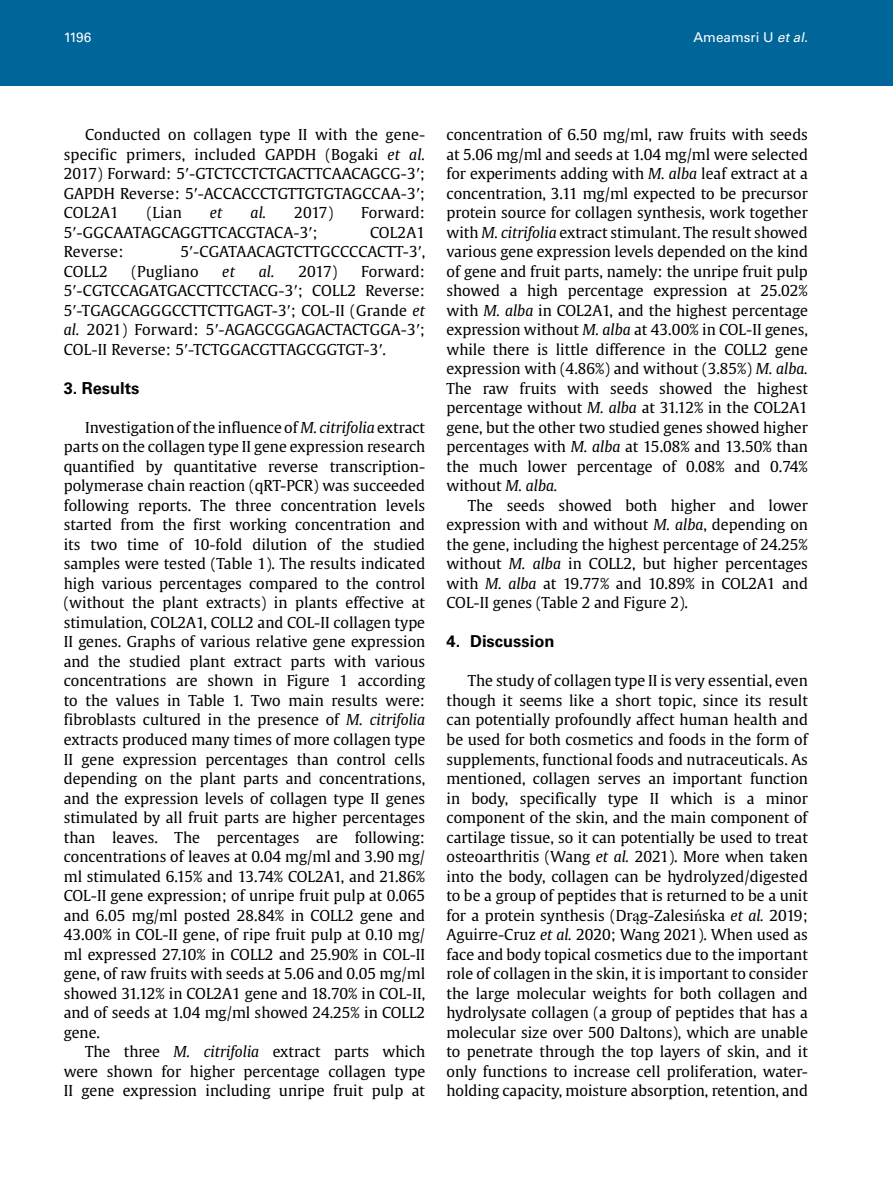
<style>
.page{position:relative;width:893px;height:1191px;background:#fff}
.page>*{position:absolute;margin:0;border:0;box-sizing:border-box;transform-origin:0 0}
.t1{font:700 16.5px "Univers LT Std";color:#000}
.t2{font:15px/19.5px "Gulliver";color:#000;text-align:justify}
.t3{font:italic 15px "Gulliver";color:#000}
.t4{font:13.5px "Univers LT Std";color:#fff}
.s1{font-style:italic}
.s2{font-family:"Times New Roman";font-size:16.5px}
</style>
<div class="page">
<div style="left:0;top:0;width:893px;height:85px;background:#069"></div>
<p class="t4" style="left:64px;top:30px;width:29px">1196</p>
<p class="t4" style="left:693px;top:30px;width:119px">Ameamsri U <span class="s1">etal.</span></p>
<p class="t2" style="left:64px;top:125px;width:363px;text-indent:21px">Conducted on collagen type II with the gene&shy;specific primers, included GAPDH (Bogaki <span class="s1">et al.<br></span>2017) Forward: 5<span class="s2">′</span>-GTCTCCTCTGACTTCAACAGCG-3<span class="s2">′</span>; GAPDH Reverse: 5<span class="s2">′</span>-ACCACCCTGTTGTGTAGCCAA-3<span class="s2">′</span>; COL2A1</p>
<p class="t2" style="left:147px;top:203px;width:37px">(Lian</p>
<p class="t3" style="left:210px;top:204px;width:14px">et</p>
<p class="t2" style="left:250px;top:203px;width:84px"><span class="s1">al.</span> 2017)</p>
<p class="t2" style="left:361px;top:203px;width:65px">Forward:</p>
<p class="t2" style="left:64px;top:222px;width:255px">5<span class="s2">′</span>-GGCAATAGCAGGTTCACGTACA-3<span class="s2">′</span>;</p>
<p class="t2" style="left:370px;top:222px;width:57px">COL2A1</p>
<p class="t2" style="left:64px;top:242px;width:61px">Reverse:</p>
<p class="t2" style="left:180px;top:242px;width:246px">5<span class="s2">′</span>-CGATAACAGTCTTGCCCCACTT-3<span class="s2">′</span>,</p>
<p class="t2" style="left:64px;top:261px;width:45px">COLL2</p>
<p class="t2" style="left:131px;top:261px;width:69px">(Pugliano</p>
<p class="t3" style="left:222px;top:262px;width:14px">et</p>
<p class="t2" style="left:259px;top:261px;width:80px"><span class="s1">al.</span> 2017)</p>
<p class="t2" style="left:64px;top:261px;width:363px;text-indent:297px">Forward:<br>5<span class="s2">′</span>-CGTCCAGATGACCTTCCTACG-3<span class="s2">′</span>; COLL2 Reverse:<br>5<span class="s2">′</span>-TGAGCAGGGCCTTCTTGAGT-3<span class="s2">′</span>; COL-II (Grande <span class="s1">et al.</span> 2021) Forward: 5<span class="s2">′</span>-AGAGCGGAGACTACTGGA-3<span class="s2">′</span>; COL-II Reverse: 5<span class="s2">′</span>-TCTGGACGTTAGCGGTGT-3<span class="s2">′</span>.</p>
<p class="t1" style="left:64px;top:378px;width:77px">3. Results</p>
<p class="t2" style="left:64px;top:417px;width:363px;text-indent:21px">Investigation of the influence of <span class="s1">M. citrifolia</span> extract parts on the collagen type II gene expression research quantified by quantitative reverse transcription&shy;polymerase chain reaction (qRT-PCR) was succeeded following reports. The three concentration levels started from the first working concentration and its two time of 10-fold dilution of the studied samples were tested (Table 1). The results indicated high various percentages compared to the control (without the plant extracts) in plants effective at stimulation, COL2A1, COLL2 and COL-II collagen type II genes. Graphs of various relative gene expression and the studied plant extract parts with various concentrations are shown in Figure 1 according to the values in Table 1. Two main results were: fibroblasts cultured in the presence of <span class="s1">M. citrifolia </span>extracts produced many times of more collagen type II gene expression percentages than control cells depending on the plant parts and concentrations, and the expression levels of collagen type II genes stimulated by all fruit parts are higher percentages than leaves. The percentages are following: concentrations of leaves at 0.04 mg/ml and 3.90 mg/ ml stimulated 6.15% and 13.74% COL2A1, and 21.86% COL-II gene expression; of unripe fruit pulp at 0.065 and 6.05 mg/ml posted 28.84% in COLL2 gene and 43.00% in COL-II gene, of ripe fruit pulp at 0.10 mg/ ml expressed 27.10% in COLL2 and 25.90% in COL-II gene, of raw fruits with seeds at 5.06 and 0.05 mg/ml showed 31.12% in COL2A1 gene and 18.70% in COL-II, and of seeds at 1.04 mg/ml showed 24.25% in COLL2 gene.</p>
<p class="t2" style="left:64px;top:1041px;width:363px;text-indent:21px">The three <span class="s1">M. citrifolia</span> extract parts which were shown for higher percentage collagen type II gene expression including unripe fruit pulp at</p>
<p class="t2" style="left:446px;top:125px;width:363px">concentration of 6.50 mg/ml, raw fruits with seeds at 5.06 mg/ml and seeds at 1.04 mg/ml were selected for experiments adding with <span class="s1">M. alba</span> leaf extract at a concentration, 3.11 mg/ml expected to be precursor protein source for collagen synthesis, work together with <span class="s1">M. citrifolia</span> extract stimulant. The result showed various gene expression levels depended on the kind of gene and fruit parts, namely: the unripe fruit pulp showed a high percentage expression at 25.02% with <span class="s1">M. alba</span> in COL2A1, and the highest percentage expression without <span class="s1">M. alba</span> at 43.00% in COL-II genes, while there is little difference in the COLL2 gene expression with (4.86%) and without (3.85%) <span class="s1">M. alba.<br></span>The raw fruits with seeds showed the highest percentage without <span class="s1">M. alba</span> at 31.12% in the COL2A1 gene, but the other two studied genes showed higher percentages with <span class="s1">M. alba</span> at 15.08% and 13.50% than the much lower percentage of 0.08% and 0.74% without <span class="s1">M. alba.</span></p>
<p class="t2" style="left:446px;top:495px;width:363px;text-indent:21px">The seeds showed both higher and lower expression with and without <span class="s1">M. alba</span>, depending on the gene, including the highest percentage of 24.25% without <span class="s1">M. alba</span> in COLL2, but higher percentages with <span class="s1">M. alba</span> at 19.77% and 10.89% in COL2A1 and COL-II genes (Table 2 and Figure 2).</p>
<p class="t1" style="left:446px;top:632px;width:109px">4. Discussion</p>
<p class="t2" style="left:446px;top:671px;width:363px;text-indent:21px">The study of collagen type II is very essential, even though it seems like a short topic, since its result can potentially profoundly affect human health and be used for both cosmetics and foods in the form of supplements, functional foods and nutraceuticals. As mentioned, collagen serves an important function in body, specifically type II which is a minor component of the skin, and the main component of cartilage tissue, so it can potentially be used to treat osteoarthritis (Wang <span class="s1">et al.</span> 2021). More when taken into the body, collagen can be hydrolyzed/digested to be a group of peptides that is returned to be a unit for a protein synthesis (Dr<span class="s2">ą</span>g-Zalesi<span class="s2">ń</span>ska <span class="s1">et al.</span> 2019; Aguirre-Cruz <span class="s1">et al.</span> 2020; Wang 2021). When used as face and body topical cosmetics due to the important role of collagen in the skin, it is important to consider the large molecular weights for both collagen and hydrolysate collagen (a group of peptides that has a molecular size over 500 Daltons), which are unable to penetrate through the top layers of skin, and it only functions to increase cell proliferation, water&shy;holding capacity, moisture absorption, retention, and</p>
</div>
